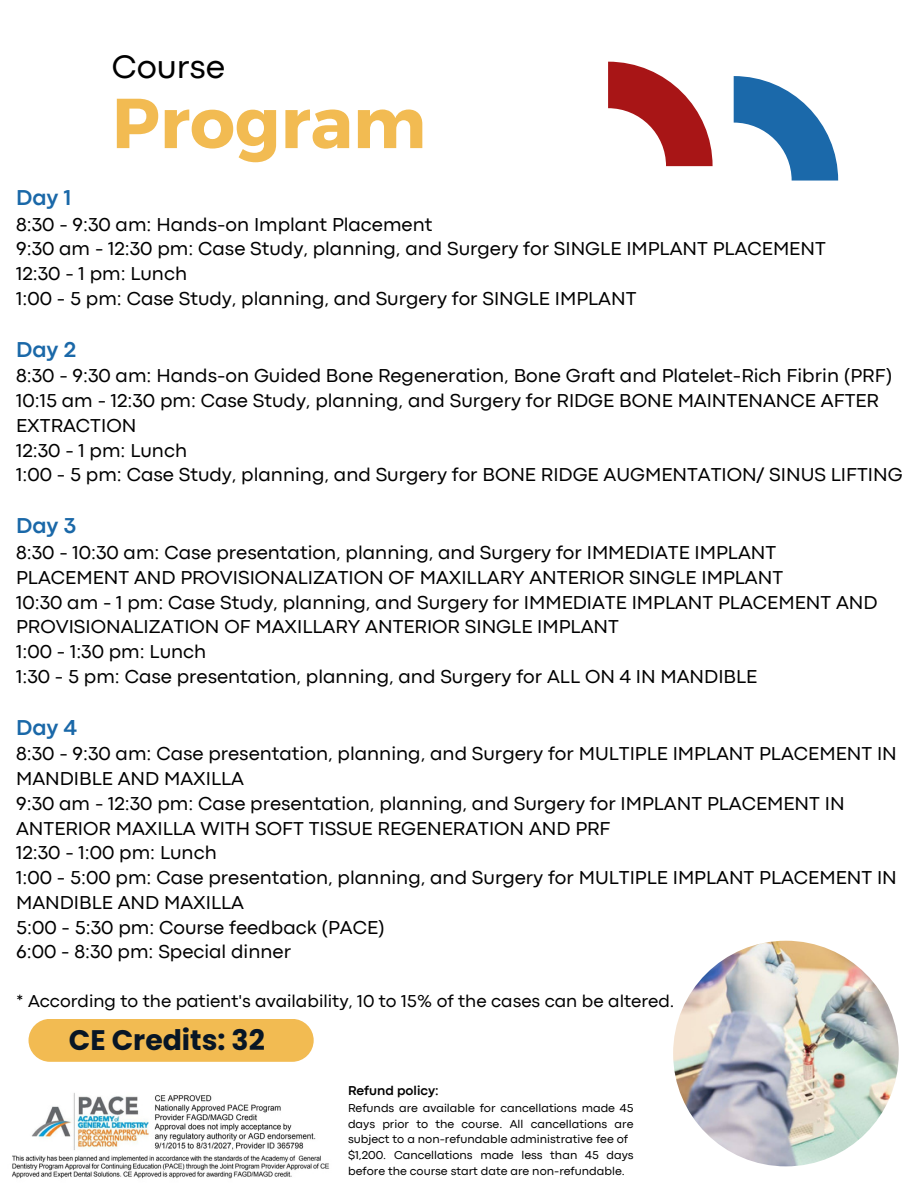
<style>
.page{position:relative;width:918px;height:1188px;background:#fff}
.page>*{position:absolute;margin:0;border:0;box-sizing:border-box;transform-origin:0 0}
.t1{font:700 70.5px "Montserrat";color:#f2bb52}
.t2{font:33.9px "Codec Pro";color:#000}
.t3{font:700 28.35px "Poppins";color:#081625}
.t4{font:700 22.5px "Codec Pro";color:#1a68a8}
.t5{font:19.5px/24.8px "Codec Pro";color:#000}
.t6{font:18px "Codec Pro";color:#000}
.t7{font:700 13.35px "Codec Pro";color:#000}
.t8{font:12px/15.9px "Codec Pro";color:#000;text-align:justify}
</style>
<div class="page">
<img style="left:673px;top:941px;width:226px;height:225px;border-radius:50%">
<svg style="left:608px;top:62px;width:105px;height:104px"></svg>
<svg style="left:734px;top:76px;width:104px;height:105px"></svg>
<img style="left:12px;top:1093px;width:318px;height:86px">
<div style="left:29px;top:1019px;width:285px;height:43px;background:#f2bb52;border-radius:21px"></div>
<h4 class="t2" style="left:112px;top:55px;width:115px">Course</h4>
<p class="t1" style="left:112px;top:77px;width:316px">Program</p>
<h4 class="t4" style="left:16px;top:189px;width:57px">Day 1</h4>
<h4 class="t5" style="left:16px;top:213px;width:811px">8:30 - 9:30 am: Hands-on Implant Placement<br>9:30 am - 12:30 pm: Case Study, planning, and Surgery for SINGLE IMPLANT PLACEMENT 12:30 - 1 pm: Lunch<br>1:00 - 5 pm: Case Study, planning, and Surgery for SINGLE IMPLANT</h4>
<h4 class="t4" style="left:16px;top:341px;width:62px">Day 2</h4>
<h4 class="t5" style="left:16px;top:365px;width:888px">8:30 - 9:30 am: Hands-on Guided Bone Regeneration, Bone Graft and Platelet-Rich Fibrin (PRF)<br>10:15 am - 12:30 pm: Case Study, planning, and Surgery for RIDGE BONE MAINTENANCE AFTER EXTRACTION<br>12:30 - 1 pm: Lunch<br>1:00 - 5 pm: Case Study, planning, and Surgery for BONE RIDGE AUGMENTATION/ SINUS LIFTING</h4>
<h4 class="t4" style="left:16px;top:518px;width:62px">Day 3</h4>
<h4 class="t5" style="left:16px;top:542px;width:863px">8:30 - 10:30 am: Case presentation, planning, and Surgery for IMMEDIATE IMPLANT PLACEMENT AND PROVISIONALIZATION OF MAXILLARY ANTERIOR SINGLE IMPLANT<br>10:30 am - 1 pm: Case Study, planning, and Surgery for IMMEDIATE IMPLANT PLACEMENT AND PROVISIONALIZATION OF MAXILLARY ANTERIOR SINGLE IMPLANT<br>1:00 - 1:30 pm: Lunch<br>1:30 - 5 pm: Case presentation, planning, and Surgery for ALL ON 4 IN MANDIBLE</h4>
<h4 class="t4" style="left:16px;top:719px;width:63px">Day 4</h4>
<h4 class="t5" style="left:16px;top:743px;width:882px">8:30 - 9:30 am: Case presentation, planning, and Surgery for MULTIPLE IMPLANT PLACEMENT IN MANDIBLE AND MAXILLA<br>9:30 am - 12:30 pm: Case presentation, planning, and Surgery for IMPLANT PLACEMENT IN ANTERIOR MAXILLA WITH SOFT TISSUE REGENERATION AND PRF<br>12:30 - 1:00 pm: Lunch<br>1:00 - 5:00 pm: Case presentation, planning, and Surgery for MULTIPLE IMPLANT PLACEMENT IN MANDIBLE AND MAXILLA<br>5:00 - 5:30 pm: Course feedback (PACE)<br>6:00 - 8:30 pm: Special dinner</h4>
<p class="t6" style="left:16px;top:994px;width:660px">* According to the patient's availability, 10 to 15% of the cases can be altered.</p>
<p class="t3" style="left:69px;top:1020px;width:197px">CE Credits: 32</p>
<h3 class="t7" style="left:348px;top:1086px;width:92px">Refund policy:</h3>
<p class="t8" style="left:348px;top:1101px;width:287px">Refunds are available for cancellations made 45 days prior to the course. All cancellations are subject to a non-refundable administrative fee of</p>
<p class="t8" style="left:348px;top:1148px;width:287px">$1,200. Cancellations made less than 45 days before the course start date are non-refundable.</p>
</div>
